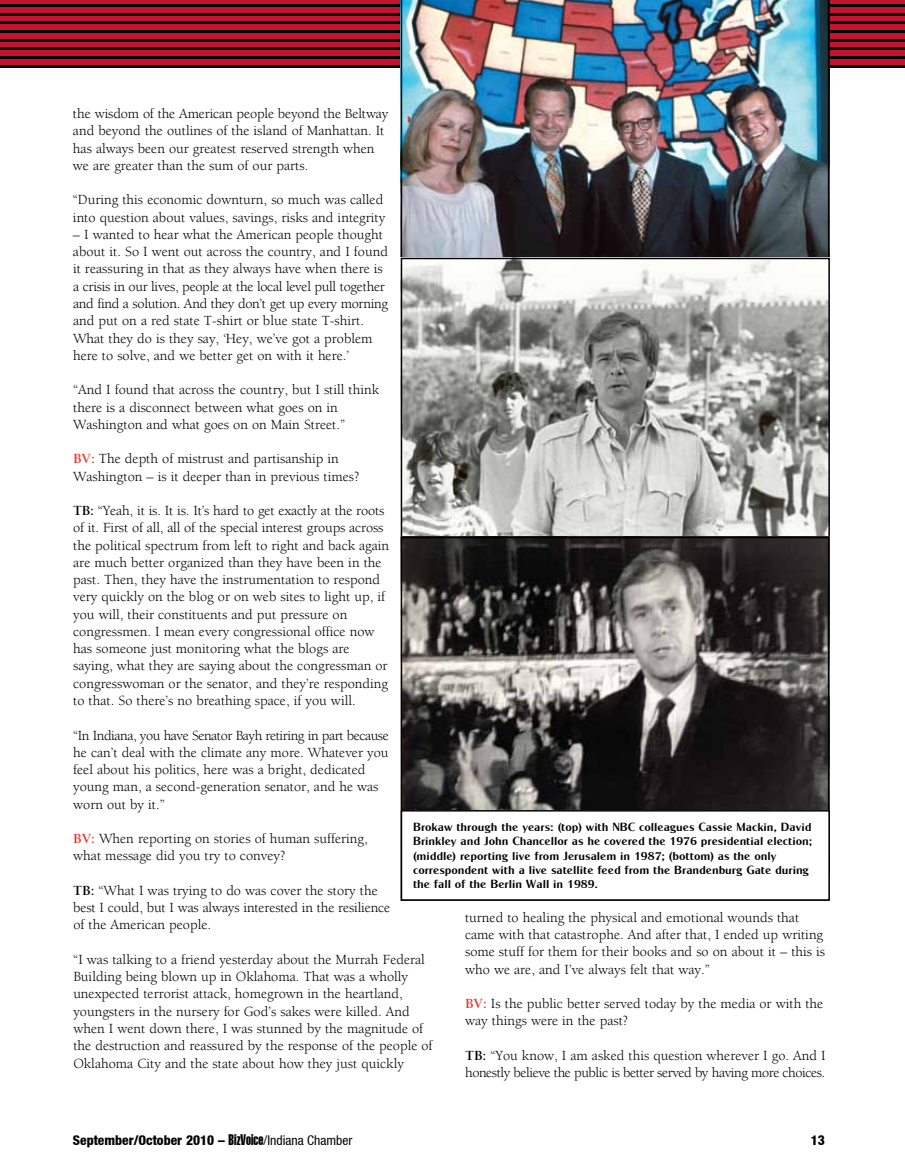
<style>
.page{position:relative;width:905px;height:1175px;background:#fff}
.page>*{position:absolute;margin:0;border:0;box-sizing:border-box;transform-origin:0 0}
.t1{font:14.25px/17.2px "Berkeley";color:#000}
.t2{font:14.25px/17.2px "Berkeley";letter-spacing:-.03em;color:#000}
.t3{font:800 condensed 13.5px "Helvetica Neue";color:#000}
.t4{font:12px/14.4px "Cg Globe Gothic Bd";color:#000}
.s1{font-weight:700;color:#ee3124}
.s2{font-weight:700}
.s3{font-family:"Helvetica Extra Compressed";font-weight:400;font-stretch:normal;font-size:15px}
.s4{font-weight:400}
</style>
<div class="page">
<div style="left:0;top:0;width:904px;height:68px;background:#c41230"></div>
<hr style="left:0;top:4px;width:904px;height:3px;background:#000">
<hr style="left:0;top:13px;width:904px;height:3px;background:#000">
<hr style="left:0;top:22px;width:904px;height:2px;background:#000">
<hr style="left:0;top:30px;width:904px;height:3px;background:#000">
<hr style="left:0;top:39px;width:904px;height:3px;background:#000">
<hr style="left:0;top:48px;width:904px;height:2px;background:#000">
<hr style="left:0;top:56px;width:904px;height:3px;background:#000">
<hr style="left:0;top:65px;width:904px;height:3px;background:#000">
<img style="left:400px;top:0;width:429px;height:258px">
<img style="left:403px;top:261px;width:423px;height:276px">
<div style="left:400px;top:258px;width:429px;height:304px;border:2px solid #000"></div>
<img style="left:403px;top:540px;width:423px;height:270px">
<div style="left:400px;top:810px;width:429px;height:90px;border:2px solid #000"></div>
<p class="t1" style="left:73px;top:105px;width:317px">the wisdom of the American people beyond the Beltway and beyond the outlines of the island of Manhattan. It has always been our greatest reserved strength when we are greater than the sum of our parts.</p>
<p class="t1" style="left:73px;top:192px;width:314px">“During this economic downturn, so much was called into question about values, savings, risks and integrity</p>
<p class="t1" style="left:73px;top:226px;width:316px">– I wanted to hear what the American people thought about it. So I went out across the country, and I found it reassuring in that as they always have when there is a crisis in our lives, people at the local level pull together and find a solution. And they don’t get up every morning and put on a red state T-shirt or blue state T-shirt.<br>What they do is they say, ‘Hey, we’ve got a problem here to solve, and we better get on with it here.’</p>
<p class="t1" style="left:73px;top:381px;width:307px">“And I found that across the country, but I still think there is a disconnect between what goes on in<br>Washington and what goes on on Main Street.”</p>
<p class="t1" style="left:73px;top:450px;width:288px"><span class="s1">BV:</span> The depth of mistrust and partisanship in<br>Washington – is it deeper than in previous times?</p>
<p class="t1" style="left:73px;top:502px;width:318px"><span class="s2">TB:</span> “Yeah, it is. It is. It’s hard to get exactly at the roots of it. First of all, all of the special interest groups across the political spectrum from left to right and back again are much better organized than they have been in the past. Then, they have the instrumentation to respond very quickly on the blog or on web sites to light up, if you will, their constituents and put pressure on congressmen. I mean every congressional office now has someone just monitoring what the blogs are saying, what they are saying about the congressman or congresswoman or the senator, and they’re responding to that. So there’s no breathing space, if you will.</p>
<p class="t1" style="left:73px;top:726px;width:317px">“In Indiana, you have Senator Bayh retiring in part because he can’t deal with the climate any more. Whatever you feel about his politics, here was a bright, dedicated young man, a second-generation senator, and he was worn out by it.”</p>
<p class="t1" style="left:73px;top:830px;width:296px"><span class="s1">BV:</span> When reporting on stories of human suffering, what message did you try to convey?</p>
<p class="t1" style="left:73px;top:882px;width:318px"><span class="s2">TB:</span> “What I was trying to do was cover the story the best I could, but I was always interested in the resilience of the American people.</p>
<p class="t1" style="left:73px;top:951px;width:361px">“I was talking to a friend yesterday about the Murrah Federal Building being blown up in Oklahoma. That was a wholly unexpected terrorist attack, homegrown in the heartland, youngsters in the nursery for God’s sakes were killed. And when I went down there, I was stunned by the magnitude of the destruction and reassured by the response of the people of Oklahoma City and the state about how they just quickly</p>
<p class="t4" style="left:413px;top:819px;width:401px">Brokaw through the years: (top) with NBC colleagues Cassie Mackin, David Brinkley and John Chancellor as he covered the 1976 presidential election; (middle) reporting live from Jerusalem in 1987; (bottom) as the only correspondent with a live satellite feed from the Brandenburg Gate during the fall of the Berlin Wall in 1989.</p>
<p class="t1" style="left:465px;top:909px;width:361px">turned to healing the physical and emotional wounds that came with that catastrophe. And after that, I ended up writing some stuff for them for their books and so on about it – this is who we are, and I’ve always felt that way.”</p>
<p class="t1" style="left:465px;top:995px;width:360px"><span class="s1">BV:</span> Is the public better served today by the media or with the way things were in the past?</p>
<p class="t2" style="left:465px;top:1047px;width:362px"><span class="s2">TB:</span> “You know, I am asked this question wherever I go. And I honestly believe the public is better served by having more choices.</p>
<p class="t3" style="left:73px;top:1132px;width:281px">September/October 2010 – <span class="s3">BizVoice</span><span class="s4">/Indiana Chamber</span></p>
<p class="t3" style="left:810px;top:1132px;width:16px">13</p>
</div>
